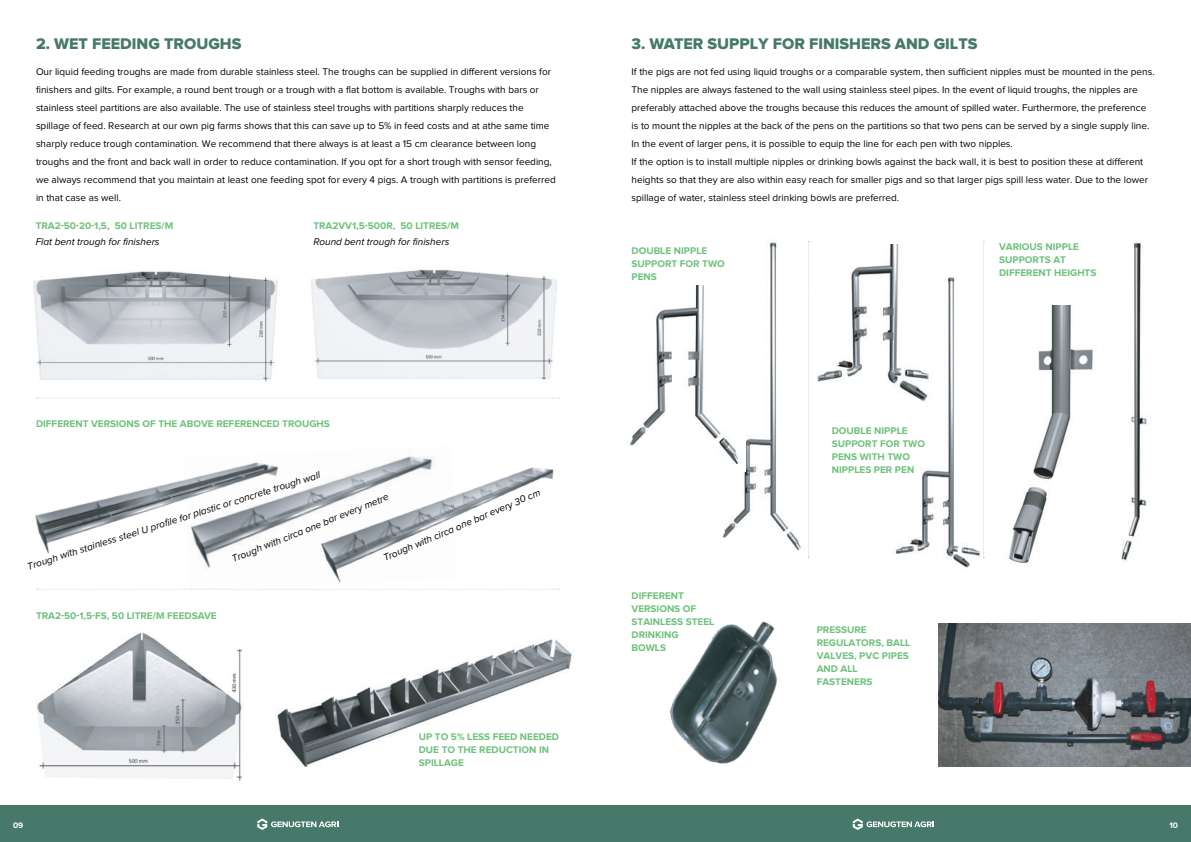
<style>
.page{position:relative;width:1191px;height:842px;background:#fff}
.page>*{position:absolute;margin:0;border:0;box-sizing:border-box;transform-origin:0 0}
.t1{font:16px "Proxima Nova Extrabld";color:#46796a}
.t2{font:10px/18px "Proxima Nova";color:#000}
.t3{font:700 10px/13px "Proxima Nova";color:#6ec17c}
.t4{font:italic 10px "Proxima Nova";color:#000}
.t5{font:700 8.3px "Proxima Nova";color:#fff}
</style>
<div class="page">
<img style="left:191px;top:487px;width:257px;height:102px">
<img style="left:277px;top:639px;width:295px;height:128px">
<img style="left:35px;top:462px;width:249px;height:95px">
<img style="left:314px;top:456px;width:240px;height:127px">
<img style="left:312px;top:269px;width:244px;height:111px">
<img style="left:34px;top:271px;width:244px;height:111px">
<div style="left:0;top:805px;width:1191px;height:37px;background:#46796a"></div>
<svg style="left:852px;top:818px;width:81px;height:12px"></svg>
<svg style="left:257px;top:818px;width:81px;height:12px"></svg>
<svg style="left:36px;top:398px;width:524px;height:1px"></svg>
<svg style="left:36px;top:589px;width:524px;height:1px"></svg>
<img style="left:36px;top:632px;width:207px;height:149px">
<img style="left:938px;top:624px;width:253px;height:143px">
<img style="left:670px;top:621px;width:108px;height:143px">
<img style="left:895px;top:277px;width:90px;height:291px">
<img style="left:817px;top:245px;width:114px;height:157px">
<img style="left:722px;top:242px;width:79px;height:308px">
<img style="left:630px;top:285px;width:115px;height:187px">
<img style="left:1008px;top:305px;width:85px;height:259px">
<img style="left:1121px;top:242px;width:26px;height:319px">
<svg style="left:808px;top:241px;width:1px;height:317px"></svg>
<svg style="left:983px;top:241px;width:1px;height:317px"></svg>
<h1 class="t1" style="left:36px;top:36px;width:207px">2. WET FEEDING TROUGHS</h1>
<p class="t2" style="left:36px;top:63px;width:521px">Our liquid feeding troughs are made from durable stainless steel. The troughs can be supplied in different versions for finishers and gilts. For example, a round bent trough or a trough with a flat bottom is available. Troughs with bars or stainless steel partitions are also available. The use of stainless steel troughs with partitions sharply reduces the spillage of feed. Research at our own pig farms shows that this can save up to 5% in feed costs and at athe same time sharply reduce trough contamination. We recommend that there always is at least a 15 cm clearance between long troughs and the front and back wall in order to reduce contamination. If you opt for a short trough with sensor feeding, we always recommend that you maintain at least one feeding spot for every 4 pigs. A trough with partitions is preferred in that case as well.</p>
<p class="t3" style="left:36px;top:220px;width:139px">TRA2-50-20-1,5, 50 LITRES/M</p>
<p class="t4" style="left:36px;top:237px;width:125px">Flat bent trough for finishers</p>
<p class="t3" style="left:313px;top:220px;width:147px">TRA2VV1,5-500R, 50 LITRES/M</p>
<p class="t4" style="left:313px;top:237px;width:137px">Round bent trough for finishers</p>
<p class="t3" style="left:36px;top:417px;width:295px">DIFFERENT VERSIONS OF THE ABOVE REFERENCED TROUGHS</p>
<p class="t4" style="left:27px;top:563px;width:308px;rotate:-18deg">Trough with stainless steel U profile for plastic or concrete trough wall</p>
<p class="t4" style="left:382px;top:554px;width:171px;rotate:-23deg">Trough with circa one bar every 30 cm</p>
<p class="t4" style="left:231px;top:555px;width:169px;rotate:-22deg">Trough with circa one bar every metre</p>
<p class="t3" style="left:36px;top:609px;width:182px">TRA2-50-1,5-FS, 50 LITRE/M FEEDSAVE</p>
<p class="t3" style="left:419px;top:731px;width:142px">UP TO 5% LESS FEED NEEDED<br>DUE TO THE REDUCTION IN<br>SPILLAGE</p>
<h1 class="t1" style="left:631px;top:36px;width:347px">3. WATER SUPPLY FOR FINISHERS AND GILTS</h1>
<p class="t2" style="left:631px;top:63px;width:525px">If the pigs are not fed using liquid troughs or a comparable system, then sufficient nipples must be mounted in the pens.<br>The nipples are always fastened to the wall using stainless steel pipes. In the event of liquid troughs, the nipples are preferably attached above the troughs because this reduces the amount of spilled water. Furthermore, the preference is to mount the nipples at the back of the pens on the partitions so that two pens can be served by a single supply line.<br>In the event of larger pens, it is possible to equip the line for each pen with two nipples.<br>If the option is to install multiple nipples or drinking bowls against the back wall, it is best to position these at different heights so that they are also within easy reach for smaller pigs and so that larger pigs spill less water. Due to the lower spillage of water, stainless steel drinking bowls are preferred.</p>
<p class="t3" style="left:631px;top:244px;width:95px">DOUBLE NIPPLE<br>SUPPORT FOR TWO<br>PENS</p>
<p class="t3" style="left:631px;top:590px;width:84px">DIFFERENT<br>VERSIONS OF<br>STAINLESS STEEL<br>DRINKING<br>BOWLS</p>
<p class="t3" style="left:832px;top:425px;width:95px">DOUBLE NIPPLE<br>SUPPORT FOR TWO<br>PENS WITH TWO<br>NIPPLES PER PEN</p>
<p class="t3" style="left:816px;top:624px;width:95px">PRESSURE<br>REGULATORS, BALL<br>VALVES, PVC PIPES<br>AND ALL<br>FASTENERS</p>
<p class="t3" style="left:999px;top:240px;width:99px">VARIOUS NIPPLE<br>SUPPORTS AT<br>DIFFERENT HEIGHTS</p>
<p class="t5" style="left:13px;top:821px;width:12px">09</p>
<p class="t5" style="left:1169px;top:821px;width:10px">10</p>
</div>
